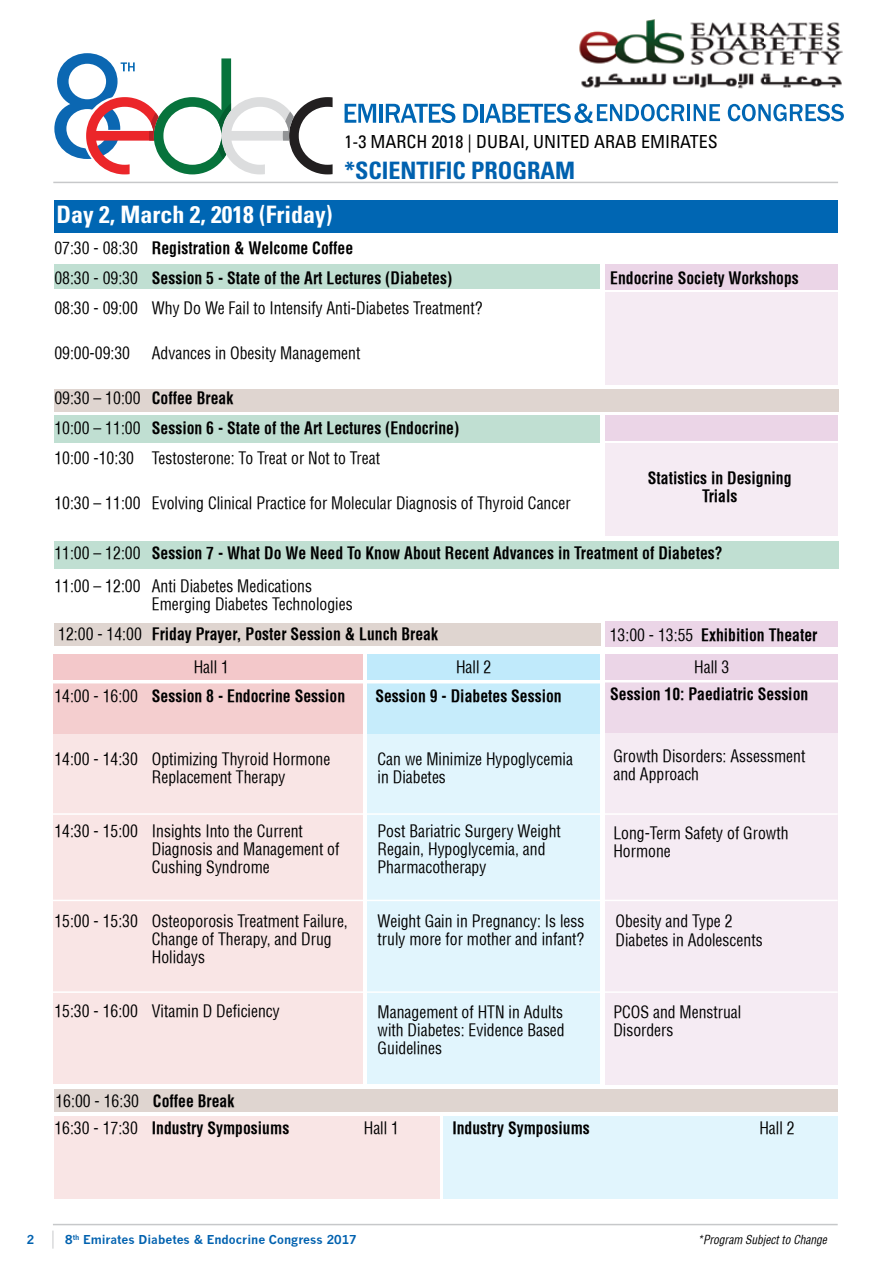
<style>
.page{position:relative;width:893px;height:1263px;background:#fff}
.page>*{position:absolute;margin:0;border:0;box-sizing:border-box;transform-origin:0 0}
.t1{font:700 condensed 24px "Univers";color:#fff}
.t2{font:700 condensed 24px "Univers";color:#0061af}
.t3{font:condensed 18px "Univers";color:#000}
.t4{font:condensed 16.5px/18px "Helvetica";color:#000;scale:.95 1}
.t5{font:700 condensed 16.5px/33px "Helvetica";color:#000;scale:.95 1}
.t6{font:700 12px "News Gothic";color:#0061af}
.t7{font:italic condensed 12px "Helvetica";color:#000;scale:.95 1}
.s1{font-weight:700}
.s2{font-weight:400}
</style>
<div class="page">
<hr style="left:53px;top:1224px;width:785px;height:1px;background:#c7c8ca">
<svg style="left:53px;top:1230px;width:1px;height:18px"></svg>
<div style="left:605px;top:682px;width:232px;height:402px;background:#f5ebf3"></div>
<div style="left:605px;top:293px;width:232px;height:92px;background:#f5ebf3"></div>
<div style="left:605px;top:443px;width:232px;height:93px;background:#f5ebf3"></div>
<div style="left:54px;top:200px;width:783px;height:32px;background:#0066b3"></div>
<div style="left:53px;top:685px;width:310px;height:399px;background:#f9e5e5"></div>
<div style="left:54px;top:1116px;width:385px;height:83px;background:#f9e5e5"></div>
<div style="left:443px;top:1116px;width:394px;height:83px;background:#e1f5fd"></div>
<div style="left:53px;top:683px;width:310px;height:50px;background:#f4cecf"></div>
<div style="left:53px;top:654px;width:310px;height:25px;background:#f3c8ca"></div>
<div style="left:367px;top:684px;width:233px;height:400px;background:#e1f5fd"></div>
<div style="left:367px;top:683px;width:233px;height:50px;background:#c6ecfb"></div>
<div style="left:367px;top:654px;width:233px;height:25px;background:#c0eafb"></div>
<div style="left:605px;top:683px;width:232px;height:50px;background:#edd9e9"></div>
<div style="left:605px;top:654px;width:232px;height:25px;background:#ebd5e7"></div>
<div style="left:605px;top:622px;width:232px;height:25px;background:#ebd5e7"></div>
<div style="left:605px;top:264px;width:232px;height:26px;background:#ebd5e7"></div>
<div style="left:605px;top:415px;width:232px;height:25px;background:#ebd5e7"></div>
<hr style="left:53px;top:182px;width:785px;height:1px;background:#c7c8ca">
<div style="left:54px;top:264px;width:546px;height:24px;background:#c0dfd2"></div>
<div style="left:54px;top:415px;width:546px;height:27px;background:#c0dfd2"></div>
<div style="left:54px;top:542px;width:784px;height:27px;background:#c0dfd2"></div>
<div style="left:54px;top:389px;width:784px;height:22px;background:#dfd5d0"></div>
<div style="left:54px;top:624px;width:546px;height:22px;background:#dfd5d0"></div>
<div style="left:54px;top:1089px;width:783px;height:23px;background:#dfd5d0"></div>
<svg style="left:54px;top:53px;width:279px;height:121px"></svg>
<img style="left:579px;top:19px;width:264px;height:70px">
<svg style="left:345px;top:104px;width:31px;height:19px"></svg>
<hr style="left:379px;top:104px;width:4px;height:19px;background:#0066b3">
<svg style="left:386px;top:103px;width:69px;height:20px"></svg>
<svg style="left:463px;top:104px;width:15px;height:19px"></svg>
<hr style="left:480px;top:104px;width:4px;height:19px;background:#0066b3">
<svg style="left:485px;top:103px;width:199px;height:20px"></svg>
<hr style="left:687px;top:104px;width:3px;height:17px;background:#0066b3">
<svg style="left:694px;top:104px;width:26px;height:17px"></svg>
<svg style="left:728px;top:104px;width:116px;height:17px"></svg>
<hr style="left:53px;top:813px;width:785px;height:2px;background:#fff">
<hr style="left:53px;top:900px;width:785px;height:1px;background:#fff">
<hr style="left:53px;top:991px;width:785px;height:2px;background:#fff">
<p class="t3" style="left:345px;top:130px;width:375px">1-3 MARCH 2018 | DUBAI, UNITED ARAB EMIRATES</p>
<h1 class="t2" style="left:345px;top:155px;width:232px">*SCIENTIFIC PROGRAM</h1>
<h1 class="t1" style="left:57px;top:199px;width:277px">Day 2, March 2, 2018 (Friday)</h1>
<p class="t4" style="left:54px;top:233px;width:452px;line-height:30px">07:30 - 08:30 <span class="s1">Registration &amp; Welcome Coffee<br></span>08:30 - 09:30 <span class="s1">Session 5 - State of the Art Lectures (Diabetes)<br></span>08:30 - 09:00 Why Do We Fail to Intensify Anti-Diabetes Treatment?</p>
<p class="t4" style="left:54px;top:344px;width:81px">09:00-09:30</p>
<p class="t4" style="left:152px;top:344px;width:221px">Advances in Obesity Management</p>
<p class="t4" style="left:54px;top:383px;width:428px;line-height:30px">09:30 – 10:00 <span class="s1">Coffee Break<br></span>10:00 – 11:00 <span class="s1">Session 6 - State of the Art Lectures (Endocrine)<br></span>10:00 -10:30 Testosterone: To Treat or Not to Treat</p>
<p class="t4" style="left:54px;top:494px;width:545px">10:30 – 11:00 Evolving Clinical Practice for Molecular Diagnosis of Thyroid Cancer</p>
<p class="t5" style="left:54px;top:536px;width:705px"><span class="s2">11:00 – 12:00</span> Session 7 - What Do We Need To Know About Recent Advances in Treatment of Diabetes?<br><span class="s2">11:00 – 12:00 Anti Diabetes Medications</span></p>
<p class="t4" style="left:58px;top:589px;width:401px;line-height:30px;text-align:center">Emerging Diabetes Technologies<br>12:00 - 14:00 <span class="s1">Friday Prayer, Poster Session &amp; Lunch Break</span></p>
<p class="t5" style="left:610px;top:262px;width:200px">Endocrine Society Workshops</p>
<p class="t5" style="left:648px;top:469px;width:153px;line-height:18px;text-align:center">Statistics in Designing<br>Trials</p>
<p class="t5" style="left:610px;top:618px;width:220px"><span class="s2">13:00 - 13:55</span> Exhibition Theater</p>
<p class="t4" style="left:194px;top:658px;width:39px">Hall 1</p>
<p class="t4" style="left:456px;top:658px;width:39px">Hall 2</p>
<p class="t4" style="left:694px;top:658px;width:39px">Hall 3</p>
<p class="t5" style="left:54px;top:679px;width:308px"><span class="s2">14:00 - 16:00</span> Session 8 - Endocrine Session</p>
<p class="t5" style="left:610px;top:677px;width:210px">Session 10: Paediatric Session</p>
<p class="t5" style="left:375px;top:679px;width:198px">Session 9 - Diabetes Session</p>
<p class="t4" style="left:613px;top:747px;width:204px">Growth Disorders: Assessment and Approach</p>
<p class="t4" style="left:152px;top:750px;width:189px;text-indent:-97px">14:00 - 14:30 Optimizing Thyroid Hormone<br>Replacement Therapy</p>
<p class="t4" style="left:152px;top:822px;width:199px;text-indent:-97px">14:30 - 15:00 Insights Into the Current<br>Diagnosis and Management of<br>Cushing Syndrome</p>
<p class="t4" style="left:152px;top:912px;width:208px;text-indent:-97px">15:00 - 15:30 Osteoporosis Treatment Failure,<br>Change of Therapy, and Drug<br>Holidays</p>
<p class="t4" style="left:54px;top:1002px;width:239px">15:30 - 16:00 Vitamin D Deficiency</p>
<p class="t4" style="left:613px;top:1003px;width:136px">PCOS and Menstrual<br>Disorders</p>
<p class="t4" style="left:378px;top:750px;width:207px">Can we Minimize Hypoglycemia in Diabetes</p>
<p class="t4" style="left:378px;top:822px;width:194px">Post Bariatric Surgery Weight<br>Regain, Hypoglycemia, and<br>Pharmacotherapy</p>
<p class="t4" style="left:378px;top:912px;width:219px">Weight Gain in Pregnancy: Is less truly more for mother and infant?</p>
<p class="t4" style="left:613px;top:824px;width:186px">Long-Term Safety of Growth<br>Hormone</p>
<p class="t4" style="left:615px;top:912px;width:156px">Obesity and Type 2<br>Diabetes in Adolescents</p>
<p class="t4" style="left:378px;top:1002px;width:199px;text-align:justify">Management of HTN in Adults with Diabetes: Evidence Based Guidelines</p>
<p class="t4" style="left:55px;top:1092px;width:190px">16:00 - 16:30 <span class="s1">Coffee Break</span></p>
<p class="t5" style="left:54px;top:1111px;width:249px"><span class="s2">16:30 - 17:30</span> Industry Symposiums</p>
<p class="t4" style="left:364px;top:1119px;width:39px">Hall 1</p>
<p class="t5" style="left:452px;top:1111px;width:146px">Industry Symposiums</p>
<p class="t4" style="left:759px;top:1119px;width:39px">Hall 2</p>
<p class="t6" style="left:27px;top:1232px;width:9px">2</p>
<p class="t6" style="left:65px;top:1232px;width:293px">8<sup>th</sup> Emirates Diabetes &amp; Endocrine Congress 2017</p>
<p class="t7" style="left:697px;top:1231px;width:138px">*Program Subject to Change</p>
</div>
